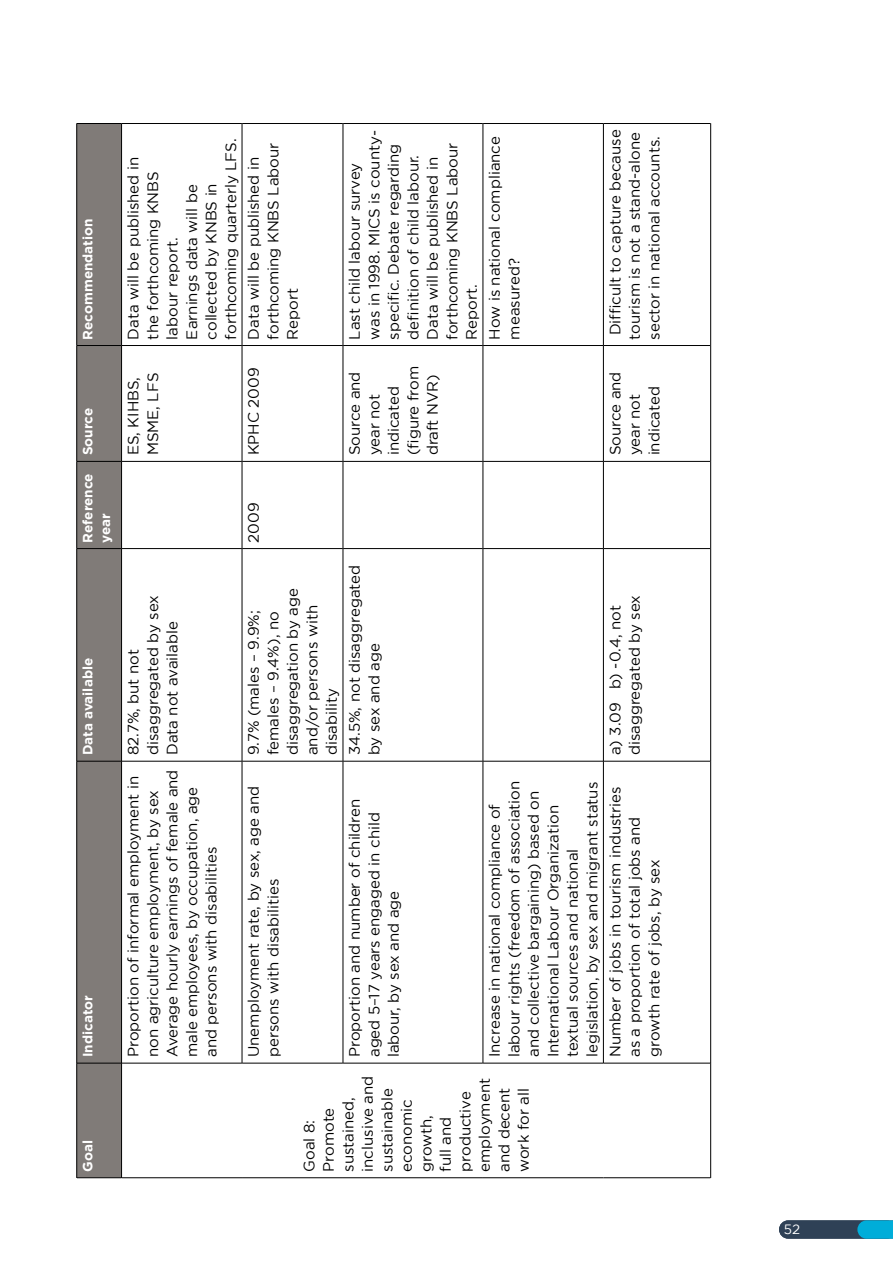
<style>
.page{position:relative;width:893px;height:1263px;background:#fff}
.page>*{position:absolute;margin:0;border:0;box-sizing:border-box;transform-origin:0 0}
.t1{font:15px/19.5px "Gotham";color:#000}
.t2{font:700 13.5px/17.5px "Gotham";color:#fff}
.t3{font:13.5px "Gotham";color:#fff}
</style>
<div class="page">
<svg style="left:779px;top:1220px;width:114px;height:19px;background:#27657f"></svg>
<svg style="left:77px;top:124px;width:44px;height:1053px;background:#787370"></svg>
<hr style="left:122px;top:1177px;width:120px;height:1px;background:#000">
<hr style="left:242px;top:1177px;width:101px;height:1px;background:#000">
<hr style="left:343px;top:1177px;width:140px;height:1px;background:#000">
<hr style="left:483px;top:1177px;width:120px;height:1px;background:#000">
<hr style="left:603px;top:1177px;width:107px;height:1px;background:#000">
<hr style="left:710px;top:1063px;width:1px;height:115px;background:#000">
<hr style="left:122px;top:1063px;width:120px;height:1px;background:#000">
<hr style="left:122px;top:761px;width:120px;height:1px;background:#000">
<hr style="left:122px;top:548px;width:120px;height:1px;background:#000">
<hr style="left:122px;top:461px;width:120px;height:1px;background:#000">
<hr style="left:122px;top:345px;width:120px;height:1px;background:#000">
<hr style="left:122px;top:123px;width:120px;height:1px;background:#000">
<hr style="left:242px;top:761px;width:1px;height:302px;background:#000">
<hr style="left:242px;top:1063px;width:101px;height:1px;background:#000">
<hr style="left:242px;top:549px;width:1px;height:212px;background:#000">
<hr style="left:242px;top:761px;width:101px;height:1px;background:#000">
<hr style="left:242px;top:461px;width:1px;height:88px;background:#000">
<hr style="left:242px;top:548px;width:101px;height:1px;background:#000">
<hr style="left:242px;top:345px;width:1px;height:116px;background:#000">
<hr style="left:242px;top:461px;width:101px;height:1px;background:#000">
<hr style="left:242px;top:123px;width:1px;height:222px;background:#000">
<hr style="left:242px;top:345px;width:101px;height:1px;background:#000">
<hr style="left:242px;top:123px;width:101px;height:1px;background:#000">
<hr style="left:343px;top:761px;width:1px;height:302px;background:#000">
<hr style="left:343px;top:1063px;width:140px;height:1px;background:#000">
<hr style="left:343px;top:549px;width:1px;height:212px;background:#000">
<hr style="left:343px;top:761px;width:140px;height:1px;background:#000">
<hr style="left:343px;top:461px;width:1px;height:88px;background:#000">
<hr style="left:343px;top:548px;width:140px;height:1px;background:#000">
<hr style="left:343px;top:345px;width:1px;height:116px;background:#000">
<hr style="left:343px;top:461px;width:140px;height:1px;background:#000">
<hr style="left:343px;top:123px;width:1px;height:222px;background:#000">
<hr style="left:343px;top:345px;width:140px;height:1px;background:#000">
<hr style="left:343px;top:123px;width:140px;height:1px;background:#000">
<hr style="left:483px;top:761px;width:1px;height:302px;background:#000">
<hr style="left:483px;top:1063px;width:120px;height:1px;background:#000">
<hr style="left:483px;top:549px;width:1px;height:212px;background:#000">
<hr style="left:483px;top:761px;width:120px;height:1px;background:#000">
<hr style="left:483px;top:461px;width:1px;height:88px;background:#000">
<hr style="left:483px;top:548px;width:120px;height:1px;background:#000">
<hr style="left:483px;top:345px;width:1px;height:116px;background:#000">
<hr style="left:483px;top:461px;width:120px;height:1px;background:#000">
<hr style="left:483px;top:123px;width:1px;height:222px;background:#000">
<hr style="left:483px;top:345px;width:120px;height:1px;background:#000">
<hr style="left:483px;top:123px;width:120px;height:1px;background:#000">
<hr style="left:603px;top:761px;width:1px;height:302px;background:#000">
<hr style="left:604px;top:1063px;width:106px;height:1px;background:#000">
<hr style="left:603px;top:549px;width:1px;height:212px;background:#000">
<hr style="left:604px;top:761px;width:106px;height:1px;background:#000">
<hr style="left:603px;top:461px;width:1px;height:88px;background:#000">
<hr style="left:604px;top:548px;width:106px;height:1px;background:#000">
<hr style="left:603px;top:345px;width:1px;height:116px;background:#000">
<hr style="left:604px;top:461px;width:106px;height:1px;background:#000">
<hr style="left:603px;top:123px;width:1px;height:222px;background:#000">
<hr style="left:604px;top:345px;width:106px;height:1px;background:#000">
<hr style="left:604px;top:123px;width:106px;height:1px;background:#000">
<hr style="left:710px;top:761px;width:1px;height:302px;background:#000">
<hr style="left:710px;top:549px;width:1px;height:212px;background:#000">
<hr style="left:710px;top:461px;width:1px;height:88px;background:#000">
<hr style="left:710px;top:345px;width:1px;height:116px;background:#000">
<hr style="left:710px;top:123px;width:1px;height:222px;background:#000">
<hr style="left:76px;top:1063px;width:1px;height:115px;background:#000">
<hr style="left:77px;top:1177px;width:44px;height:1px;background:#000">
<hr style="left:76px;top:761px;width:1px;height:302px;background:#000">
<hr style="left:77px;top:1063px;width:44px;height:1px;background:#000">
<hr style="left:76px;top:549px;width:1px;height:212px;background:#000">
<hr style="left:77px;top:761px;width:44px;height:1px;background:#000">
<hr style="left:76px;top:461px;width:1px;height:88px;background:#000">
<hr style="left:77px;top:548px;width:44px;height:1px;background:#000">
<hr style="left:76px;top:345px;width:1px;height:116px;background:#000">
<hr style="left:77px;top:461px;width:44px;height:1px;background:#000">
<hr style="left:76px;top:123px;width:1px;height:222px;background:#000">
<hr style="left:77px;top:345px;width:44px;height:1px;background:#000">
<hr style="left:77px;top:123px;width:44px;height:1px;background:#000">
<hr style="left:121px;top:1063px;width:1px;height:115px;background:#000">
<hr style="left:121px;top:761px;width:1px;height:302px;background:#000">
<hr style="left:121px;top:549px;width:1px;height:212px;background:#000">
<hr style="left:121px;top:461px;width:1px;height:88px;background:#000">
<hr style="left:121px;top:345px;width:1px;height:116px;background:#000">
<hr style="left:121px;top:123px;width:1px;height:222px;background:#000">
<p class="t2" style="left:79px;top:339px;width:122px;rotate:-90deg">Recommendation</p>
<p class="t2" style="left:79px;top:455px;width:49px;rotate:-90deg">Source</p>
<p class="t2" style="left:79px;top:543px;width:71px;rotate:-90deg">Reference year</p>
<p class="t2" style="left:79px;top:755px;width:99px;rotate:-90deg">Data available</p>
<p class="t2" style="left:79px;top:1057px;width:63px;rotate:-90deg">Indicator</p>
<p class="t2" style="left:79px;top:1172px;width:33px;rotate:-90deg">Goal</p>
<p class="t1" style="left:123px;top:339px;width:202px;rotate:-90deg">Data will be published in the forthcoming KNBS labour report.<br>Earnings data will be collected by KNBS in forthcoming quarterly LFS.</p>
<p class="t1" style="left:244px;top:339px;width:198px;rotate:-90deg">Data will be published in forthcoming KNBS Labour<br>Report</p>
<p class="t1" style="left:123px;top:455px;width:84px;rotate:-90deg">ES, KIHBS,<br>MSME, LFS</p>
<p class="t1" style="left:244px;top:455px;width:89px;rotate:-90deg">KPHC 2009</p>
<p class="t1" style="left:345px;top:340px;width:211px;rotate:-90deg">Last child labour survey<br>was in 1998. MICS is county&shy;specific. Debate regarding definition of child labour.<br>Data will be published in forthcoming KNBS Labour<br>Report.</p>
<p class="t1" style="left:485px;top:340px;width:205px;rotate:-90deg">How is national compliance measured?</p>
<p class="t1" style="left:345px;top:455px;width:91px;rotate:-90deg">Source and year not indicated (figure from draft NVR)</p>
<p class="t1" style="left:605px;top:340px;width:211px;rotate:-90deg">Difficult to capture because tourism is not a stand-alone sector in national accounts.</p>
<p class="t1" style="left:605px;top:455px;width:85px;rotate:-90deg">Source and year not indicated</p>
<p class="t1" style="left:123px;top:755px;width:161px;rotate:-90deg">82.7%, but not disaggregated by sex<br>Data not available</p>
<p class="t1" style="left:123px;top:1057px;width:289px;rotate:-90deg">Proportion of informal employment in non agriculture employment, by sex Average hourly earnings of female and male employees, by occupation, age and persons with disabilities</p>
<p class="t1" style="left:244px;top:543px;width:42px;rotate:-90deg">2009</p>
<p class="t1" style="left:244px;top:755px;width:169px;rotate:-90deg">9.7% (males – 9.9%; females – 9.4%), no disaggregation by age and/or persons with disability</p>
<p class="t1" style="left:345px;top:755px;width:192px;rotate:-90deg">34.5%, not disaggregated by sex and age</p>
<p class="t1" style="left:605px;top:755px;width:161px;rotate:-90deg">a) 3.09 b) -0.4, not disaggregated by sex</p>
<p class="t1" style="left:244px;top:1057px;width:273px;rotate:-90deg">Unemployment rate, by sex, age and persons with disabilities</p>
<p class="t1" style="left:345px;top:1057px;width:260px;rotate:-90deg">Proportion and number of children aged 5–17 years engaged in child labour, by sex and age</p>
<p class="t1" style="left:485px;top:1057px;width:278px;rotate:-90deg">Increase in national compliance of labour rights (freedom of association and collective bargaining) based on International Labour Organization textual sources and national legislation, by sex and migrant status</p>
<p class="t1" style="left:299px;top:1172px;width:97px;rotate:-90deg">Goal 8:<br>Promote sustained, inclusive and sustainable economic growth,<br>full and productive employment and decent work for all</p>
<p class="t1" style="left:605px;top:1057px;width:272px;rotate:-90deg">Number of jobs in tourism industries as a proportion of total jobs and growth rate of jobs, by sex</p>
<p class="t3" style="left:784px;top:1221px;width:18px">52</p>
</div>
